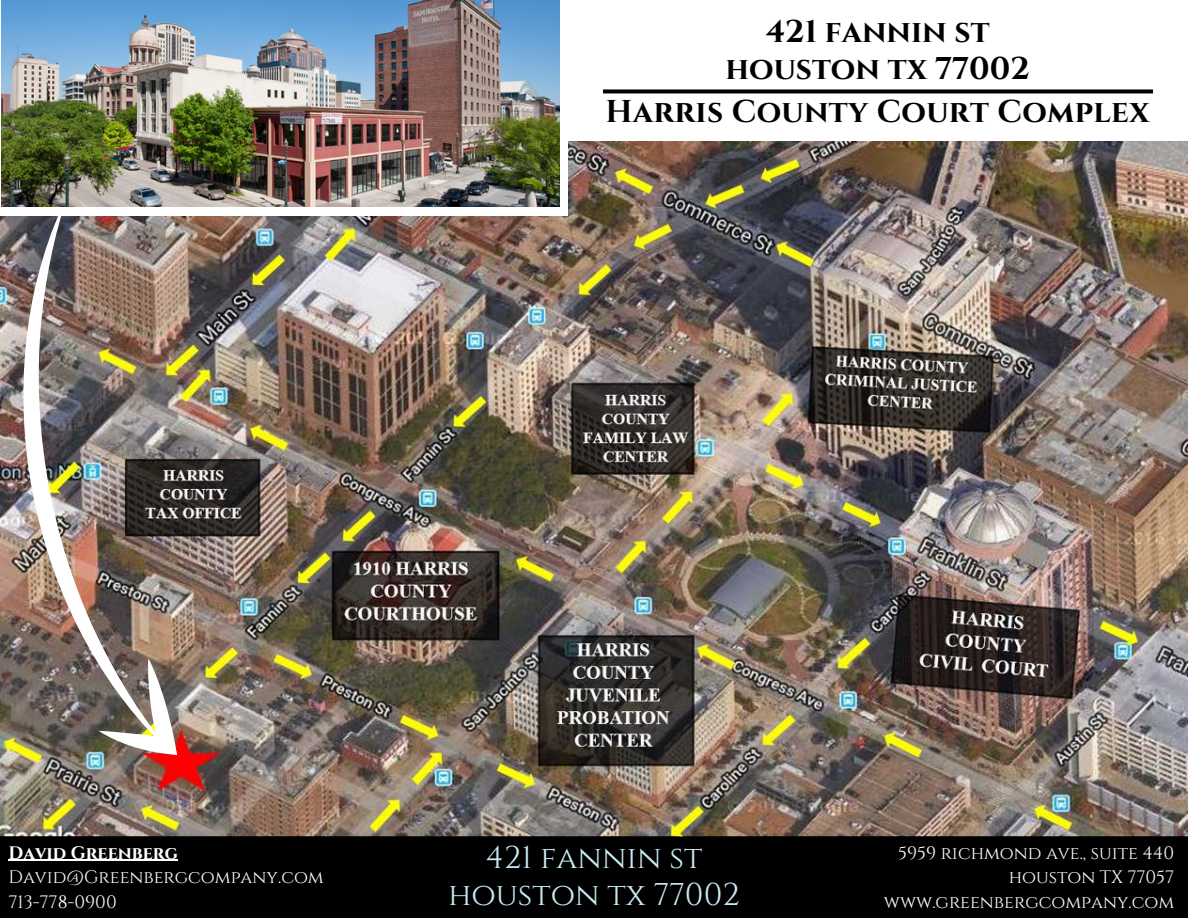
<style>
.page{position:relative;width:1188px;height:918px;background:#fff}
.page>*{position:absolute;margin:0;border:0;box-sizing:border-box;transform-origin:0 0}
.t1{font:700 31.5px/37.2px "Cinzel";letter-spacing:.01em;color:#000;text-align:center}
.t2{font:31.5px/37.2px "Cinzel";color:#c7eaf4;text-align:center}
.t3{font:18px/24.8px "Cinzel";color:#fff;text-align:right}
.t4{font:700 18px "Cinzel";color:#fff}
</style>
<div class="page">
<div style="left:0;top:826px;width:1188px;height:92px;background:#000"></div>
<img style="left:0;top:142px;width:1188px;height:695px">
<div style="left:0;top:0;width:567px;height:216px;background:#fff"></div>
<img style="left:2px;top:0;width:558px;height:207px">
<img style="left:9px;top:204px;width:153px;height:546px">
<img style="left:94px;top:657px;width:83px;height:103px">
<svg style="left:603px;top:89px;width:549px;height:5px;background:#323232"></svg>
<hr style="left:9px;top:860px;width:169px;height:1px;background:#fff">
<h1 class="t1" style="left:726px;top:14px;width:306px">421 fannin st houston tx 77002</h1>
<h1 class="t1" style="left:605px;top:94px;width:546px">Harris County Court Complex</h1>
<p class="t4" style="left:9px;top:841px;width:171px">David Greenberg</p>
<p class="t3" style="left:9px;top:866px;width:317px;text-align:left">David@Greenbergcompany.com<br>713-778-0900</p>
<h1 class="t2" style="left:448px;top:840px;width:293px">421 fannin st houston tx 77002</h1>
<p class="t3" style="left:884px;top:841px;width:292px">5959 richmond ave., suite 440 houston TX 77057 www.greenbergcompany.com</p>
</div>
